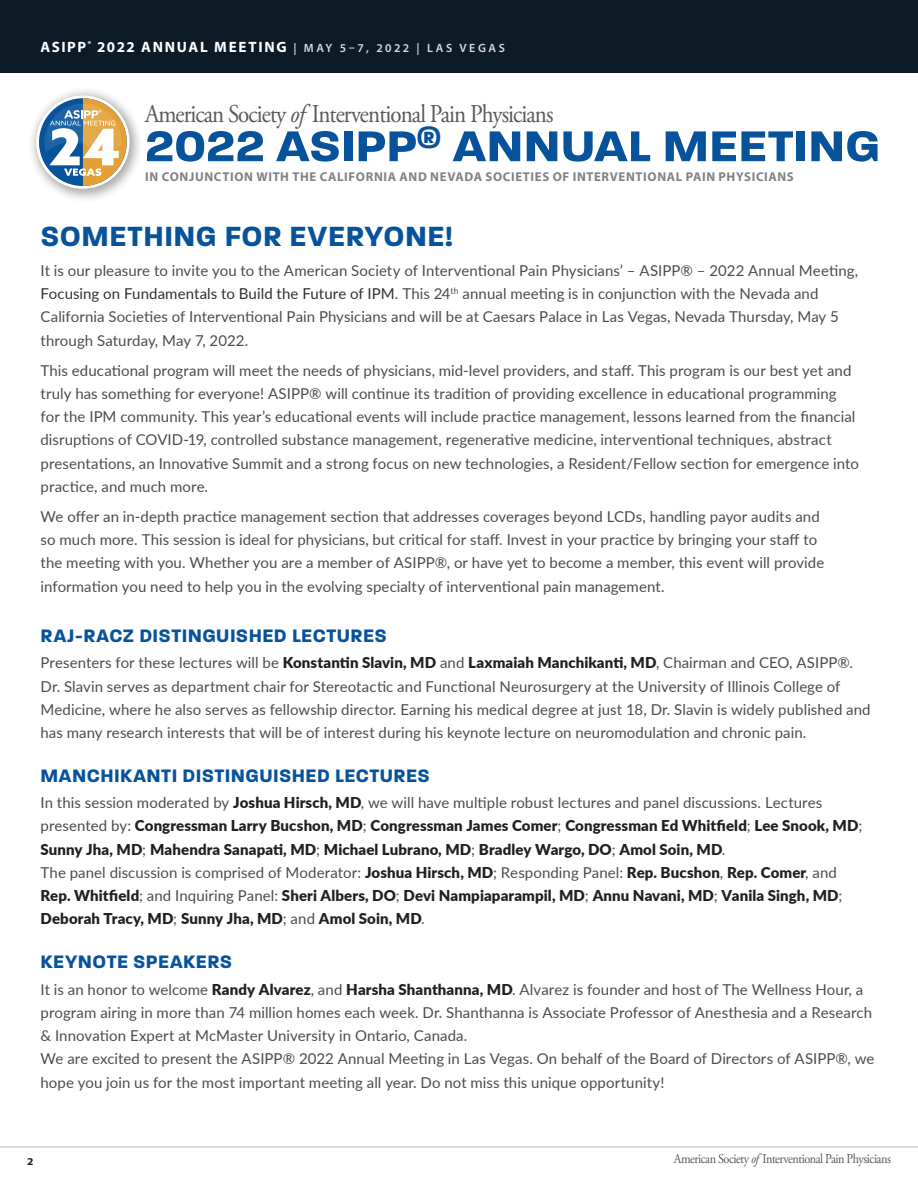
<style>
.page{position:relative;width:918px;height:1188px;background:#fff}
.page>*{position:absolute;margin:0;border:0;box-sizing:border-box;transform-origin:0 0}
.t1{font:700 46.5px "Paralucent";letter-spacing:-.005em;color:#06539b;scale:1.1 1}
.t2{font:700 30px "Paralucent";letter-spacing:.02em;color:#06539b}
.t3{font:25.65px "Adobe Garamond Pro";letter-spacing:-.04em;color:#57585a;scale:.9 1}
.t4{font:700 19.5px "Paralucent";letter-spacing:.025em;color:#06539b}
.t5{font:15px/23.2px "Lato";letter-spacing:.005em;color:#4b4c4d}
.t6{font:900 15px/23.2px "Lato";letter-spacing:.01em;color:#231f20}
.t7{font:700 15px "Myriad Pro";letter-spacing:.12em;color:#fff}
.t8{font:13.65px "Adobe Garamond Pro";letter-spacing:-.04em;color:#57585a;scale:.9 1}
.t9{font:700 12.75px "Myriad Pro";letter-spacing:.05em;color:#808285}
.t10{font:700 10.5px "Myriad Pro";color:#231f20;scale:1.1 1}
.s1{font-weight:600;font-size:12px;color:#d8d9db}
.s2{font-style:italic}
.s3{color:#312f30}
.s4{font-weight:900;color:#231f20}
.s5{font-weight:400;color:#4b4c4d}
</style>
<div class="page">
<div style="left:0;top:0;width:918px;height:73px;background:#0d1b27"></div>
<hr style="left:0;top:1147px;width:918px;height:1px;background:#bcbdc0">
<div style="left:27px;top:86px;width:117px;height:117px;background:#231f20;opacity:.39"></div>
<svg style="left:36px;top:95px;width:94px;height:94px"></svg>
<p class="t7" style="left:40px;top:37px;width:466px">ASIPP<sup>®</sup> 2022 ANNUAL MEETING <span class="s1">| MAY 5–7, 2022 | LAS VEGAS</span></p>
<h3 class="t3" style="left:145px;top:99px;width:455px">American Society <span class="s2">of</span> Interventional Pain Physicians</h3>
<h1 class="t1" style="left:145px;top:118px;width:670px">2022 ASIPP<sup>®</sup> ANNUAL MEETING</h1>
<p class="t9" style="left:145px;top:168px;width:650px">IN CONJUNCTION WITH THE CALIFORNIA AND NEVADA SOCIETIES OF INTERVENTIONAL PAIN PHYSICIANS</p>
<h2 class="t2" style="left:40px;top:218px;width:413px">SOMETHING FOR EVERYONE!</h2>
<p class="t5" style="left:40px;top:258px;width:819px">It is our pleasure to invite you to the American Society of Interventional Pain Physicians’ – ASIPP® – 2022 Annual Meeting, <span class="s3">Focusing on Fundamentals to Build the Future of IPM</span>. This 24<sup>th</sup> annual meeting is in conjunction with the Nevada and California Societies of Interventional Pain Physicians and will be at Caesars Palace in Las Vegas, Nevada Thursday, May 5 through Saturday, May 7, 2022.</p>
<p class="t5" style="left:41px;top:358px;width:820px">This educational program will meet the needs of physicians, mid-level providers, and staff. This program is our best yet and truly has something for everyone! ASIPP® will continue its tradition of providing excellence in educational programming for the IPM community. This year’s educational events will include practice management, lessons learned from the financial disruptions of COVID-19, controlled substance management, regenerative medicine, interventional techniques, abstract presentations, an Innovative Summit and a strong focus on new technologies, a Resident/Fellow section for emergence into practice, and much more.</p>
<p class="t5" style="left:41px;top:504px;width:785px">We offer an in-depth practice management section that addresses coverages beyond LCDs, handling payor audits and so much more. This session is ideal for physicians, but critical for staff. Invest in your practice by bringing your staff to the meeting with you. Whether you are a member of ASIPP®, or have yet to become a member, this event will provide information you need to help you in the evolving specialty of interventional pain management.</p>
<h3 class="t4" style="left:40px;top:624px;width:348px">RAJ-RACZ DISTINGUISHED LECTURES</h3>
<p class="t5" style="left:40px;top:651px;width:832px">Presenters for these lectures will be <span class="s4">Konstantin Slavin, MD</span> and <span class="s4">Laxmaiah Manchikanti, MD</span>, Chairman and CEO, ASIPP®.<br>Dr. Slavin serves as department chair for Stereotactic and Functional Neurosurgery at the University of Illinois College of Medicine, where he also serves as fellowship director. Earning his medical degree at just 18, Dr. Slavin is widely published and has many research interests that will be of interest during his keynote lecture on neuromodulation and chronic pain.</p>
<h3 class="t4" style="left:40px;top:764px;width:391px">MANCHIKANTI DISTINGUISHED LECTURES</h3>
<p class="t6" style="left:40px;top:790px;width:823px"><span class="s5">In this session moderated by</span> Joshua Hirsch, MD<span class="s5">, we will have multiple robust lectures and panel discussions. Lectures presented by:</span> Congressman Larry Bucshon, MD<span class="s5">;</span> Congressman James Comer<span class="s5">;</span> Congressman Ed Whitfield<span class="s5">;</span> Lee Snook, MD<span class="s5">; </span>Sunny Jha, MD<span class="s5">;</span> Mahendra Sanapati, MD<span class="s5">;</span> Michael Lubrano, MD<span class="s5">;</span> Bradley Wargo, DO<span class="s5">;</span> Amol Soin, MD<span class="s5">.<br>The panel discussion is comprised of Moderator:</span> Joshua Hirsch, MD<span class="s5">; Responding Panel:</span> Rep. Bucshon<span class="s5">,</span> Rep. Comer<span class="s5">, and </span>Rep. Whitfield<span class="s5">; and Inquiring Panel:</span> Sheri Albers, DO<span class="s5">;</span> Devi Nampiaparampil, MD<span class="s5">;</span> Annu Navani, MD<span class="s5">;</span> Vanila Singh, MD<span class="s5">; </span>Deborah Tracy, MD<span class="s5">;</span> Sunny Jha, MD<span class="s5">; and</span> Amol Soin, MD<span class="s5">.</span></p>
<h3 class="t4" style="left:40px;top:950px;width:193px">KEYNOTE SPEAKERS</h3>
<p class="t5" style="left:40px;top:977px;width:835px">It is an honor to welcome <span class="s4">Randy Alvarez</span>, and <span class="s4">Harsha Shanthanna, MD</span>. Alvarez is founder and host of The Wellness Hour, a program airing in more than 74 million homes each week. Dr. Shanthanna is Associate Professor of Anesthesia and a Research &amp; Innovation Expert at McMaster University in Ontario, Canada.<br>We are excited to present the ASIPP® 2022 Annual Meeting in Las Vegas. On behalf of the Board of Directors of ASIPP®, we hope you join us for the most important meeting all year. Do not miss this unique opportunity!</p>
<p class="t10" style="left:27px;top:1155px;width:7px">2</p>
<p class="t8" style="left:674px;top:1150px;width:243px">American Society <span class="s2">of</span> Interventional Pain Physicians</p>
</div>
